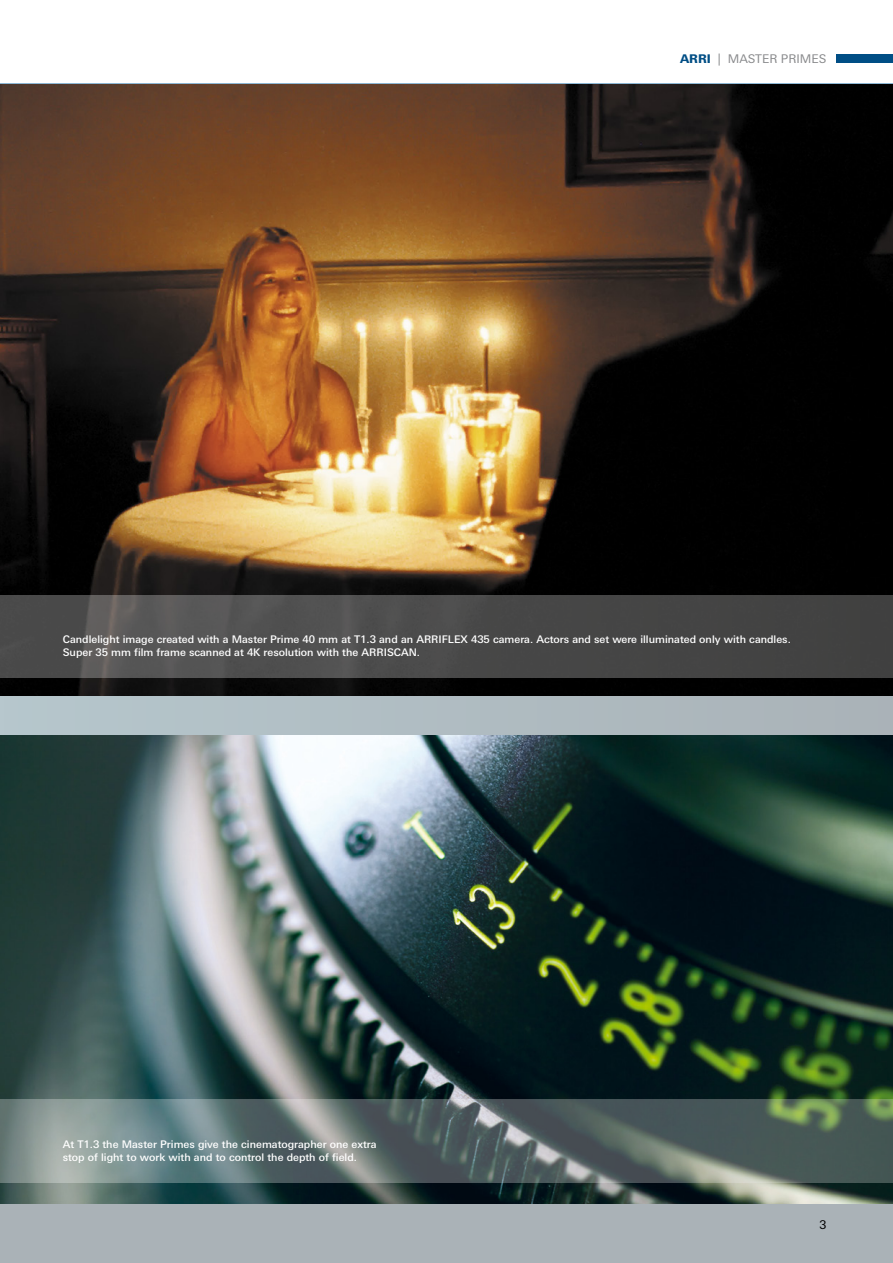
<style>
.page{position:relative;width:893px;height:1263px;background:#fff}
.page>*{position:absolute;margin:0;border:0;box-sizing:border-box;transform-origin:0 0}
.t1{font:12px "Linotype Univers Basic";color:#898a8c}
.t2{font:12px "Linotype Univers Basic";color:#000}
.techn_specs{font:500 10.5px/13.5px "Linotype Univers Basic";color:#fff}
.s1{font-weight:800;color:#004e85}
</style>
<div class="page">
<div style="left:0;top:1203px;width:893px;height:60px;background:#aab2b7"></div>
<div style="left:836px;top:54px;width:57px;height:8px;background:#004e85"></div>
<div style="left:0;top:84px;width:893px;height:1119px;background:#b0bcc2"></div>
<img style="left:1px;top:736px;width:892px;height:467px">
<img style="left:1px;top:84px;width:892px;height:612px">
<svg style="left:0;top:84px;width:1px;height:1120px"></svg>
<div style="left:0;top:595px;width:893px;height:82px;background:linear-gradient(to right,#575656,#404040)"></div>
<svg style="left:0;top:1100px;width:893px;height:82px;background:#637371"></svg>
<p class="t1" style="left:680px;top:52px;width:148px"><span class="s1">ARRI</span> | MASTER PRIMES</p>
<p class="techn_specs" style="left:63px;top:632px;width:730px">Candlelight image created with a Master Prime 40 mm at T1.3 and an ARRIFLEX 435 camera. Actors and set were illuminated only with candles.<br>Super 35 mm film frame scanned at 4K resolution with the ARRISCAN.</p>
<p class="techn_specs" style="left:63px;top:1137px;width:315px">At T1.3 the Master Primes give the cinematographer one extra stop of light to work with and to control the depth of field.</p>
<p class="t2" style="left:819px;top:1218px;width:8px">3</p>
</div>
